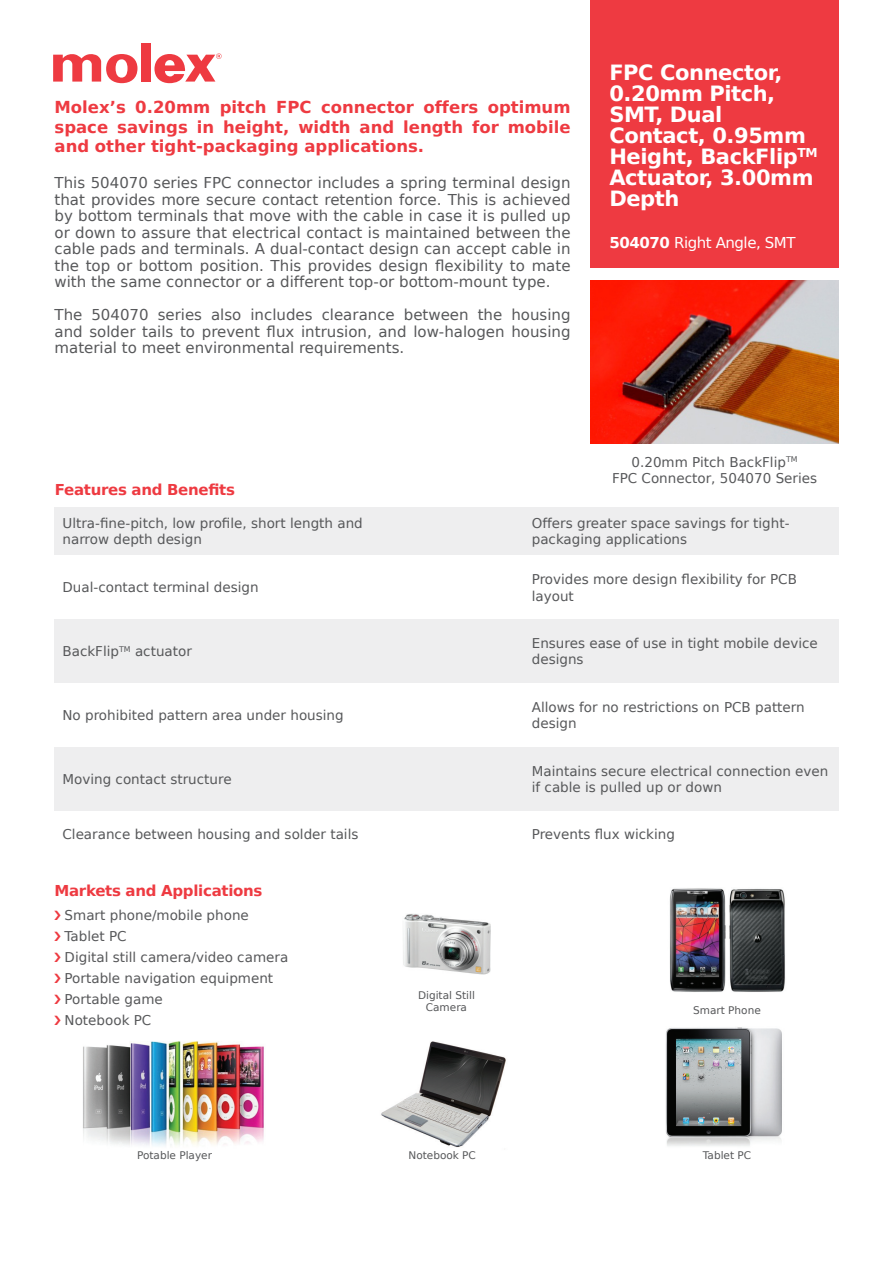
<style>
.page{position:relative;width:893px;height:1263px;background:#fff}
.page>*{position:absolute;margin:0;border:0;box-sizing:border-box;transform-origin:0 0}
.Major_Head{font:700 21px "Bitstream Vera Sans";letter-spacing:-.02em;color:#fff}
.body_text{font:700 16.5px/19.5px "Bitstream Vera Sans";color:#ee3a41;text-align:justify}
.body_text-2{font:15px/16.5px "Bitstream Vera Sans";color:#57585a;text-align:justify}
.t1{font:700 15px "Bitstream Vera Sans";letter-spacing:-.02em;color:#ee3a41}
.Major_Head-2{font:15px "Bitstream Vera Sans";letter-spacing:-.03em;color:#fff}
.body_text-3{font:13.5px/16.5px "Bitstream Vera Sans";color:#57585a}
.body_text-4{font:10.5px/12px "Bitstream Vera Sans";color:#57585a;text-align:center}
.s1{font-weight:700}
.s2{color:#ee3a41}
</style>
<div class="page">
<div style="left:55px;top:507px;width:784px;height:48px;background:#eeeeef"></div>
<div style="left:55px;top:619px;width:784px;height:64px;background:#eeeeef"></div>
<div style="left:55px;top:747px;width:784px;height:64px;background:#eeeeef"></div>
<div style="left:141px;top:43px;width:10px;height:39px;background:#ee3a41"></div>
<svg style="left:53px;top:54px;width:84px;height:29px"></svg>
<svg style="left:154px;top:53px;width:68px;height:30px"></svg>
<img style="left:590px;top:280px;width:249px;height:164px">
<div style="left:591px;top:0;width:248px;height:267px;background:#ee3a41"></div>
<img style="left:403px;top:914px;width:87px;height:60px">
<img style="left:669px;top:888px;width:117px;height:104px">
<img style="left:665px;top:1027px;width:117px;height:119px">
<img style="left:83px;top:1041px;width:181px;height:105px">
<img style="left:381px;top:1041px;width:125px;height:107px">
<p class="body_text" style="left:55px;top:98px;width:518px">Molex’s 0.20mm pitch FPC connector offers optimum space savings in height, width and length for mobile and other tight-packaging applications.</p>
<p class="body_text-2" style="left:55px;top:175px;width:518px">This 504070 series FPC connector includes a spring terminal design that provides more secure contact retention force. This is achieved by bottom terminals that move with the cable in case it is pulled up or down to assure that electrical contact is maintained between the cable pads and terminals. A dual-contact design can accept cable in the top or bottom position. This provides design flexibility to mate with the same connector or a different top-or bottom-mount type.</p>
<p class="body_text-2" style="left:55px;top:307px;width:518px">The 504070 series also includes clearance between the housing and solder tails to prevent flux intrusion, and low-halogen housing material to meet environmental requirements.</p>
<p class="Major_Head" style="left:609px;top:61px;width:175px">FPC Connector,</p>
<p class="Major_Head" style="left:609px;top:82px;width:167px">0.20mm Pitch,</p>
<p class="Major_Head" style="left:609px;top:103px;width:115px">SMT, Dual</p>
<p class="Major_Head" style="left:609px;top:124px;width:198px">Contact, 0.95mm</p>
<p class="Major_Head" style="left:609px;top:145px;width:210px">Height, BackFlip<sup>TM</sup></p>
<p class="Major_Head" style="left:609px;top:166px;width:206px">Actuator, 3.00mm</p>
<p class="Major_Head" style="left:609px;top:187px;width:72px">Depth</p>
<p class="Major_Head-2" style="left:609px;top:235px;width:188px"><span class="s1">504070</span> Right Angle, SMT</p>
<p class="t1" style="left:55px;top:481px;width:182px">Features and Benefits</p>
<p class="body_text-3" style="left:632px;top:454px;width:168px">0.20mm Pitch BackFlip<sup>TM</sup></p>
<p class="body_text-3" style="left:612px;top:470px;width:207px">FPC Connector, 504070 Series</p>
<p class="body_text-3" style="left:63px;top:515px;width:302px">Ultra-fine-pitch, low profile, short length and narrow depth design</p>
<p class="body_text-3" style="left:532px;top:515px;width:259px">Offers greater space savings for tight&shy;packaging applications</p>
<p class="body_text-3" style="left:63px;top:579px;width:198px">Dual-contact terminal design</p>
<p class="body_text-3" style="left:532px;top:571px;width:267px">Provides more design flexibility for PCB layout</p>
<p class="body_text-3" style="left:63px;top:643px;width:131px">BackFlip<sup>TM</sup> actuator</p>
<p class="body_text-3" style="left:532px;top:635px;width:288px">Ensures ease of use in tight mobile device designs</p>
<p class="body_text-3" style="left:63px;top:707px;width:283px">No prohibited pattern area under housing</p>
<p class="body_text-3" style="left:532px;top:699px;width:274px">Allows for no restrictions on PCB pattern design</p>
<p class="body_text-3" style="left:63px;top:771px;width:171px">Moving contact structure</p>
<p class="body_text-3" style="left:532px;top:763px;width:298px">Maintains secure electrical connection even if cable is pulled up or down</p>
<p class="body_text-3" style="left:63px;top:826px;width:297px">Clearance between housing and solder tails</p>
<p class="body_text-3" style="left:532px;top:826px;width:145px">Prevents flux wicking</p>
<p class="t1" style="left:55px;top:882px;width:209px">Markets and Applications</p>
<p class="body_text-3" style="left:54px;top:907px;width:196px"><span class="s2">❯</span> Smart phone/mobile phone</p>
<p class="body_text-3" style="left:54px;top:928px;width:74px"><span class="s2">❯</span> Tablet PC</p>
<p class="body_text-3" style="left:54px;top:949px;width:236px"><span class="s2">❯</span> Digital still camera/video camera</p>
<p class="body_text-3" style="left:54px;top:970px;width:221px"><span class="s2">❯</span> Portable navigation equipment</p>
<p class="body_text-3" style="left:54px;top:991px;width:110px"><span class="s2">❯</span> Portable game</p>
<p class="body_text-3" style="left:54px;top:1012px;width:99px"><span class="s2">❯</span> Notebook PC</p>
<p class="body_text-4" style="left:418px;top:989px;width:58px">Digital Still<br>Camera</p>
<p class="body_text-4" style="left:693px;top:1004px;width:69px">Smart Phone</p>
<p class="body_text-4" style="left:137px;top:1149px;width:76px">Potable Player</p>
<p class="body_text-4" style="left:408px;top:1149px;width:69px">Notebook PC</p>
<p class="body_text-4" style="left:703px;top:1149px;width:50px">Tablet PC</p>
</div>
